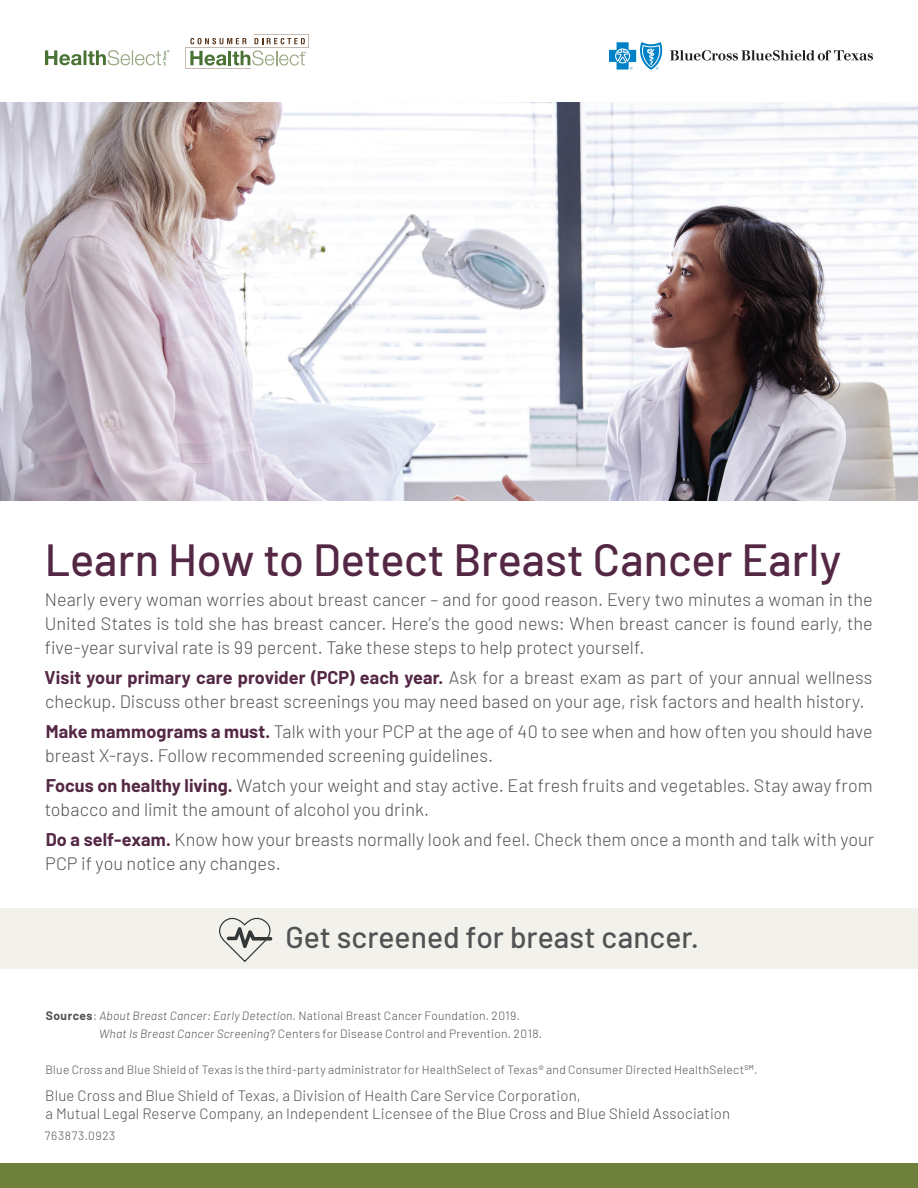
<style>
.page{position:relative;width:918px;height:1188px;background:#fff}
.page>*{position:absolute;margin:0;border:0;box-sizing:border-box;transform-origin:0 0}
.t1{font:500 45px "Barlow";color:#542844}
.t2{font:500 30px "Barlow";color:#515254}
.t3{font:300 18px/24px "Barlow";color:#515254}
.t4{font:300 15px/18px "Barlow";letter-spacing:.01em;color:#515254}
.t5{font:300 12px/18px "Barlow";letter-spacing:.025em;color:#515254}
.t6{font:300 12px "Barlow";letter-spacing:.055em;color:#515254}
.s1{font-weight:700;color:#542844}
.s2{font-weight:700}
.s3{font-style:italic}
</style>
<div class="page">
<div style="left:0;top:1164px;width:918px;height:24px;background:#6f803d"></div>
<div style="left:0;top:909px;width:918px;height:60px;background:#f3f1eb"></div>
<img style="left:0;top:103px;width:918px;height:398px">
<svg style="left:185px;top:35px;width:124px;height:34px"></svg>
<svg style="left:45px;top:50px;width:124px;height:16px"></svg>
<svg style="left:670px;top:50px;width:203px;height:10px"></svg>
<svg style="left:609px;top:42px;width:54px;height:28px"></svg>
<svg style="left:219px;top:917px;width:53px;height:45px"></svg>
<h1 class="t1" style="left:45px;top:527px;width:798px">Learn How to Detect Breast Cancer Early</h1>
<p class="t3" style="left:45px;top:586px;width:830px;text-align:justify">Nearly every woman worries about breast cancer – and for good reason. Every two minutes a woman in the United States is told she has breast cancer. Here’s the good news: When breast cancer is found early, the five-year survival rate is 99 percent. Take these steps to help protect yourself.</p>
<p class="t3" style="left:45px;top:664px;width:829px"><span class="s1">Visit your primary care provider (PCP) each year.</span> Ask for a breast exam as part of your annual wellness checkup. Discuss other breast screenings you may need based on your age, risk factors and health history.</p>
<p class="t3" style="left:45px;top:718px;width:829px"><span class="s1">Make mammograms a must.</span> Talk with your PCP at the age of 40 to see when and how often you should have breast X-rays. Follow recommended screening guidelines.</p>
<p class="t3" style="left:45px;top:772px;width:829px"><span class="s1">Focus on healthy living.</span> Watch your weight and stay active. Eat fresh fruits and vegetables. Stay away from tobacco and limit the amount of alcohol you drink.</p>
<p class="t3" style="left:45px;top:826px;width:831px"><span class="s1">Do a self-exam.</span> Know how your breasts normally look and feel. Check them once a month and talk with your<br>PCP if you notice any changes.</p>
<h2 class="t2" style="left:286px;top:915px;width:415px">Get screened for breast cancer.</h2>
<p class="t5" style="left:99px;top:1006px;width:445px;text-indent:-53px"><span class="s2">Sources</span>: <span class="s3">About Breast Cancer: Early Detection</span>. National Breast Cancer Foundation. 2019.<br><span class="s3">What Is Breast Cancer Screening</span>? Centers for Disease Control and Prevention. 2018.</p>
<p class="t5" style="left:46px;top:1060px;width:714px">Blue Cross and Blue Shield of Texas is the third-party administrator for HealthSelect of Texas® and Consumer Directed HealthSelect<sup>SM</sup>.</p>
<p class="t4" style="left:45px;top:1085px;width:686px">Blue Cross and Blue Shield of Texas, a Division of Health Care Service Corporation,<br>a Mutual Legal Reserve Company, an Independent Licensee of the Blue Cross and Blue Shield Association</p>
<p class="t6" style="left:45px;top:1127px;width:72px">763873.0923</p>
</div>
